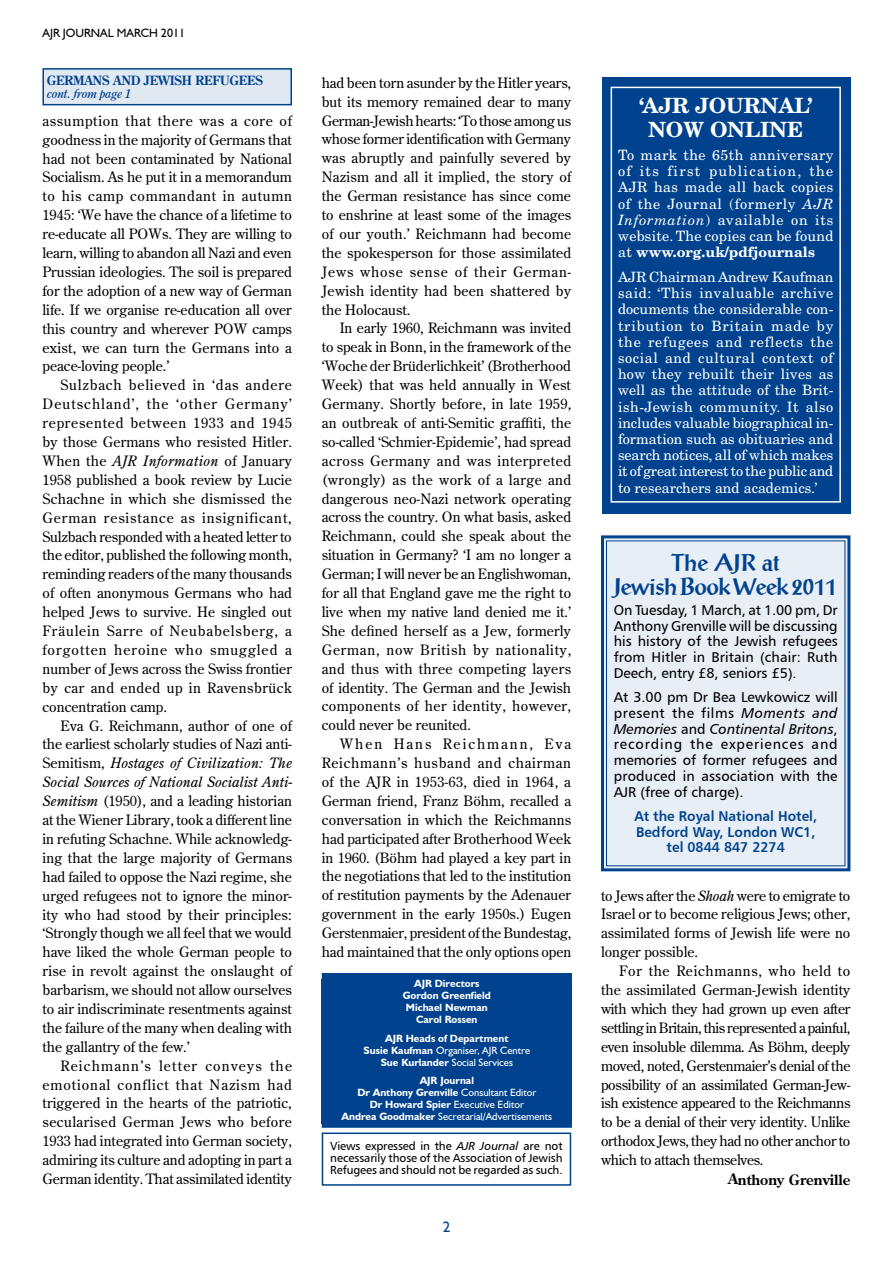
<style>
.page{position:relative;width:893px;height:1263px;background:#fff}
.page>*{position:absolute;margin:0;border:0;box-sizing:border-box;transform-origin:0 0}
.t1{font:700 24px/24px "Prose Antique";letter-spacing:-.02em;color:#00428e;text-align:center}
.t2{font:700 21px/24px "New Century Schlbk";color:#fff;text-align:center}
.t3{font:14.25px/18.9px "Century Old Style";color:#000;text-align:justify}
.t4{font:14.25px/16.2px "New Century Schlbk";letter-spacing:.01em;color:#fff;text-align:justify}
.t5{font:14.25px/15.8px "Humanist 777 BT Roman B";letter-spacing:.01em;color:#000;text-align:justify}
.t6{font:14.25px/15.8px "Humanist 777 BT Bold B";color:#00428e;text-align:center;scale:.96 1}
.t7{font:14.25px "Humanist 777 BT Italic B";color:#000}
.t8{font:700 14.25px "Century Old Style";color:#000}
.t9{font:700 12.75px "Century Old Style";letter-spacing:-.02em;color:#00428e;scale:.96 1}
.t10{font:12px "Humanist 521 BT";color:#000}
.t11{font:italic 500 12px "Century Old Style";letter-spacing:-.02em;color:#00428e;scale:.96 1}
.t12{font:11.7px/12.5px "Humanist 777 BT Roman B";letter-spacing:-.01em;color:#000;text-align:justify}
.t13{font:700 10.5px/12px "Humanist 521 BT";color:#fff;text-align:center}
.t14{font:10.5px/12px "Humanist 521 BT";color:#fff;text-align:center}
.s1{font-style:italic}
.s2{font-weight:400}
.s3{font-weight:700}
.s4{font-family:"Humanist 777 BT Italic B"}
.s5{font-family:"Humanist 777 BT Roman B"}
</style>
<div class="page">
<div style="left:322px;top:1132px;width:249px;height:54px;border:2px solid #00428e"></div>
<div style="left:322px;top:974px;width:249px;height:153px;background:#00428e"></div>
<div style="left:322px;top:973px;width:250px;height:155px;border:2px solid #00428e"></div>
<div style="left:322px;top:979px;width:250px;height:145px;background:#00428e"></div>
<div style="left:43px;top:69px;width:248px;height:36px;background:#e0e8f1"></div>
<div style="left:42px;top:68px;width:250px;height:37px;border:2px solid #00428e"></div>
<svg style="left:601px;top:535px;width:250px;height:337px"></svg>
<div style="left:602px;top:77px;width:248px;height:436px;background:#00428e"></div>
<div style="left:611px;top:87px;width:230px;height:416px;border:2px solid #fff"></div>
<p class="t10" style="left:43px;top:25px;width:136px">AJR JOURNAL march 2011</p>
<p class="t9" style="left:47px;top:72px;width:227px">GERMANS AND JEWISH REFUGEES</p>
<p class="t11" style="left:47px;top:88px;width:89px">cont. from page 1</p>
<p class="t3" style="left:43px;top:111px;width:251px">assumption that there was a core of goodness in the majority of Germans that had not been contaminated by National Socialism. As he put it in a memorandum to his camp commandant in autumn 1945: ‘We have the chance of a lifetime to re-educate all POWs. They are willing to learn, willing to abandon all Nazi and even Prussian ideologies. The soil is prepared for the adoption of a new way of German life. If we organise re-education all over this country and wherever POW camps exist, we can turn the Germans into a peace-loving people.’</p>
<p class="t3" style="left:43px;top:375px;width:251px;text-indent:18px">Sulzbach believed in ‘das andere Deutsch-land’, the ‘other Germany’ represented between 1933 and 1945 by those Germans who resisted Hitler.<br>When the <span class="s1">AJR Information</span> of January 1958 published a book review by Lucie Schachne in which she dismissed the German resistance as insignificant, Sulzbach responded with a heated letter to the editor, published the following month, reminding readers of the many thousands of often anonymous Germans who had helped Jews to survive. He singled out Fräulein Sarre of Neubabelsberg, a forgotten heroine who smuggled a number of Jews across the Swiss frontier by car and ended up in Ravensbrück concentration camp.</p>
<p class="t3" style="left:43px;top:716px;width:251px;text-indent:18px">Eva G. Reichmann, author of one of the earliest scholarly studies of Nazi anti-Semitism, <span class="s1">Hostages of Civilization: The Social Sources of National Socialist Anti-Semitism</span> (1950), and a leading historian at the Wiener Library, took a different line in refuting Schachne. While acknowledg&shy;ing that the large majority of Germans had failed to oppose the Nazi regime, she urged refugees not to ignore the minor&shy;ity who had stood by their principles: ‘Strongly though we all feel that we would have liked the whole German people to rise in revolt against the onslaught of barbarism, we should not allow ourselves to air indiscriminate resentments against the failure of the many when dealing with the gallantry of the few.’</p>
<p class="t3" style="left:43px;top:1056px;width:251px;text-indent:18px">Reichmann’s letter conveys the emotional conflict that Nazism had triggered in the hearts of the patriotic, secularised German Jews who before 1933 had integrated into German society, admiring its culture and adopting in part a German identity. That assimilated identity</p>
<p class="t3" style="left:322px;top:73px;width:251px">had been torn asunder by the Hitler years, but its memory remained dear to many German-Jewish hearts: ‘To those among us whose former identification with Germany was abruptly and painfully severed by Nazism and all it implied, the story of the German resistance has since come to enshrine at least some of the images of our youth.’ Reichmann had become the spokesperson for those assimilated Jews whose sense of their German-Jewish identity had been shattered by the Holocaust.</p>
<p class="t3" style="left:322px;top:319px;width:251px;text-indent:18px">In early 1960, Reichmann was invited to speak in Bonn, in the framework of the ‘Woche der Brüderlichkeit’ (Brotherhood Week) that was held annually in West Germany. Shortly before, in late 1959, an outbreak of anti-Semitic graffiti, the so-called ‘Schmier-Epidemie’, had spread across Germany and was interpreted (wrongly) as the work of a large and dangerous neo-Nazi network operating across the country. On what basis, asked Reichmann, could she speak about the situation in Germany? ‘I am no longer a German; I will never be an Englishwoman, for all that England gave me the right to live when my native land denied me it.’ She defined herself as a Jew, formerly German, now British by nationality, and thus with three competing layers of identity. The German and the Jewish components of her identity, however, could never be reunited.</p>
<p class="t3" style="left:322px;top:734px;width:251px;text-indent:18px">When Hans Reichmann, Eva Reichmann’s husband and chairman of the AJR in 1953-63, died in 1964, a German friend, Franz Böhm, recalled a conversation in which the Reichmanns had participated after Brotherhood Week in 1960. (Böhm had played a key part in the negotiations that led to the institution of restitution payments by the Adenauer government in the early 1950s.) Eugen Gerstenmaier, president of the Bundestag, had maintained that the only options open</p>
<p class="t13" style="left:403px;top:977px;width:90px">AJR Directors<br>Gordon Greenfield<br>Michael Newman<br>Carol Rossen</p>
<p class="t13" style="left:363px;top:1032px;width:168px">AJR Heads of Department<br>Susie Kaufman <span class="s2">Organiser, AJR Centre<br></span>Sue Kurlander <span class="s2">Social Services</span></p>
<p class="t14" style="left:342px;top:1074px;width:212px"><span class="s3">AJR Journal<br>Dr Anthony Grenville</span> Consultant Editor<br><span class="s3">Dr Howard Spier</span> Executive Editor<br><span class="s3">Andrea Goodmaker</span> Secretarial/Advertisements</p>
<p class="t12" style="left:330px;top:1139px;width:234px">Views expressed in the <span class="s4">AJR Journal</span> are not necessarily those of the Association of Jewish Refugees and should not be regarded as such.</p>
<h2 class="t2" style="left:639px;top:94px;width:175px">‘AJR JOURNAL’<br>NOW ONLINE</h2>
<p class="t4" style="left:618px;top:147px;width:217px">To mark the 65th anniversary of its first publication, the AJR has made all back copies of the Journal (formerly <span class="s1">AJR Information</span>) available on its website. The copies can be found at <span class="s3">www.org.uk/pdfjournals</span></p>
<p class="t4" style="left:618px;top:269px;width:217px">AJR Chairman Andrew Kaufman said: ‘This invaluable archive documents the considerable con&shy;tribution to Britain made by the refugees and reflects the social and cultural context of how they rebuilt their lives as well as the attitude of the Brit&shy;ish-Jewish community. It also includes valuable biographical in&shy;formation such as obituaries and search notices, all of which makes it of great interest to the public and to researchers and academics.’</p>
<h1 class="t1" style="left:614px;top:550px;width:225px">The AJR at<br>Jewish Book Week 2011</h1>
<p class="t5" style="left:614px;top:602px;width:225px">On Tuesday, 1 March, at 1.00 pm, Dr Anthony Grenville will be discussing his history of the Jewish refugees from Hitler in Britain (chair: Ruth Deech, entry £8, seniors £5).</p>
<p class="t5" style="left:614px;top:689px;width:225px">At 3.00 pm Dr Bea Lewkowicz will present the films <span class="s4">Moments and</span></p>
<p class="t7" style="left:614px;top:720px;width:225px">Memories <span class="s5">and</span> Continental Britons<span class="s5">,</span></p>
<p class="t5" style="left:614px;top:736px;width:225px">recording the experiences and memories of former refugees and produced in association with the AJR (free of charge).</p>
<p class="t6" style="left:634px;top:808px;width:192px">At the Royal National Hotel,<br>Bedford Way, London WC1, tel 0844 847 2274</p>
<p class="t3" style="left:601px;top:886px;width:251px">to Jews after the <span class="s1">Shoah</span> were to emigrate to Israel or to become religious Jews; other, assimilated forms of Jewish life were no longer possible.</p>
<p class="t3" style="left:601px;top:961px;width:251px;text-indent:18px">For the Reichmanns, who held to the assimilated German-Jewish identity with which they had grown up even after settling in Britain, this represented a painful, even insoluble dilemma. As Böhm, deeply moved, noted, Gerstenmaier’s denial of the possibility of an assimilated German-Jew&shy;ish existence appeared to the Reichmanns to be a denial of their very identity. Unlike orthodox Jews, they had no other anchor to which to attach themselves.</p>
<p class="t8" style="left:728px;top:1170px;width:124px">ANTHONY GRENVILLE</p>
</div>
